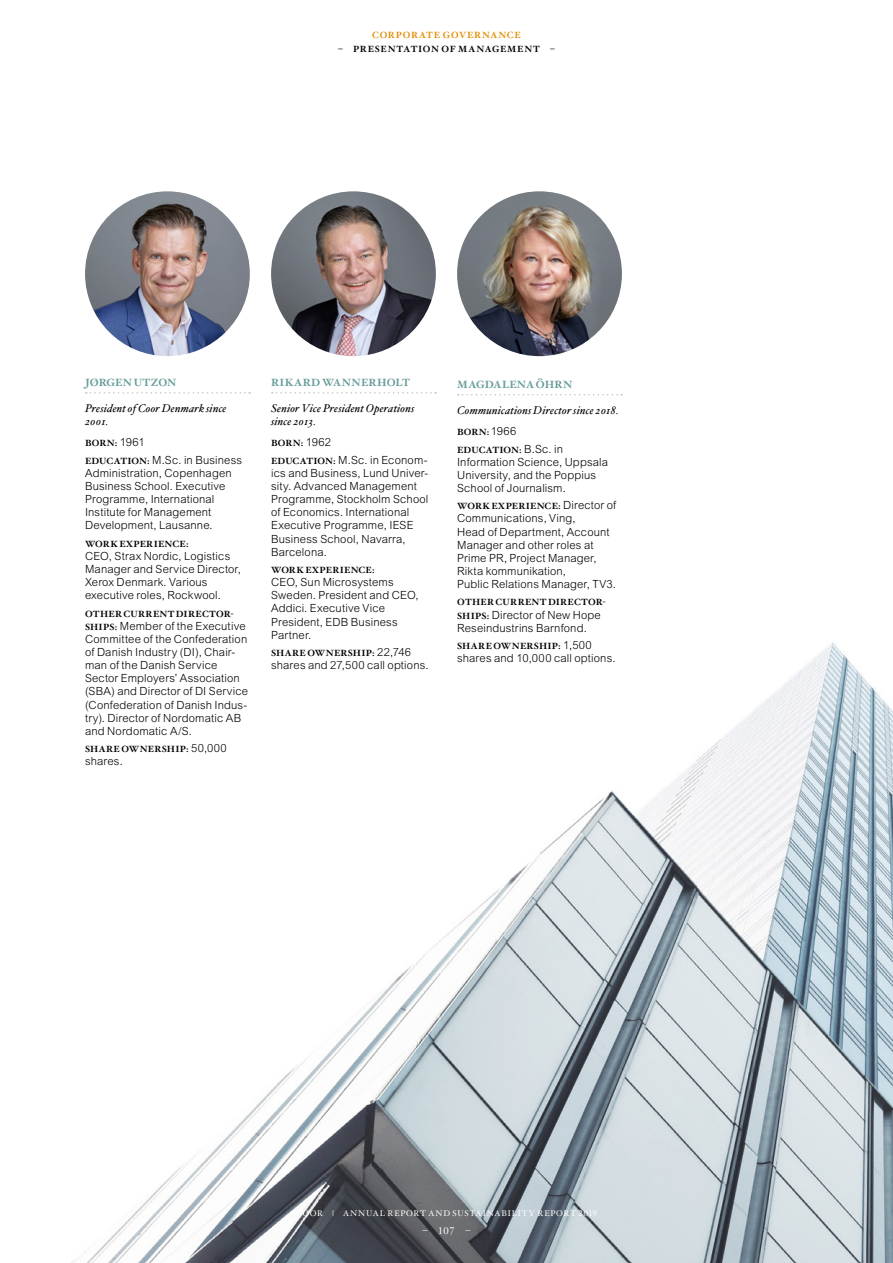
<style>
.page{position:relative;width:893px;height:1263px;background:#fff}
.page>*{position:absolute;margin:0;border:0;box-sizing:border-box;transform-origin:0 0}
.Styrelsebröd{font:300 11.25px/13.2px "Arial MT Std";letter-spacing:.015em;color:#000}
.Styrelsefunktion{font:italic 11.25px/13.2px "Hoefler Txt";letter-spacing:.02em;color:#000}
.Styrelsenamn{font:700 10.5px "Hoefler Txt";letter-spacing:.045em;color:#639b98}
.Styrelsenamn-2{font:700 10.5px "Hoefler Txt";letter-spacing:.02em;color:#639b98}
.Styrelsenamn-3{font:700 10.5px "Hoefler Txt";color:#639b98}
.Sidfot{font:9.75px "Hoefler Txt";color:#fff}
.Styrelsebröd-2{font:700 9px "Hoefler Txt";letter-spacing:.025em;color:#000}
.Översikt_-_Avsnitt{font:700 9px "Hoefler Txt";letter-spacing:.085em;color:#000}
.Översikt_-_Avsnitt-2{font:700 9px "Hoefler Txt";letter-spacing:.08em;color:#e28e04}
.Styrelsebröd-3{font:700 9px "Hoefler Txt";color:#000}
.Sidfot-2{font:8.25px "Hoefler Txt";letter-spacing:.085em;color:#fff}
.s1{font-family:"Arial MT Std";font-weight:300;font-size:11.25px}
.s2{font-family:"Hoefler Txt";font-weight:700;font-size:9px}
</style>
<div class="page">
<img style="left:71px;top:222px;width:822px;height:1041px">
<img style="left:85px;top:191px;width:165px;height:165px;border-radius:82px">
<svg style="left:86px;top:392px;width:164px;height:2px"></svg>
<img style="left:457px;top:191px;width:165px;height:165px;border-radius:82px">
<svg style="left:458px;top:394px;width:164px;height:1px"></svg>
<img style="left:271px;top:191px;width:165px;height:165px;border-radius:82px">
<svg style="left:272px;top:392px;width:164px;height:2px"></svg>
<p class="Översikt_-_Avsnitt-2" style="left:372px;top:28px;width:150px">CORPORATE GOVERNANCE</p>
<p class="Översikt_-_Avsnitt" style="left:338px;top:42px;width:219px">– PRESENTATION OF MANAGEMENT –</p>
<p class="Styrelsenamn-3" style="left:85px;top:374px;width:93px">JØRGEN UTZON</p>
<p class="Styrelsefunktion" style="left:85px;top:401px;width:143px">President of Coor Denmark since<br>2001.</p>
<p class="Styrelsebröd-2" style="left:85px;top:436px;width:61px">BORN: <span class="s1">1961</span></p>
<p class="Styrelsebröd" style="left:85px;top:453px;width:159px"><span class="s2">EDUCATION:</span> M.Sc. in Business<br>Administration, Copenhagen<br>Business School. Executive<br>Programme, International<br>Institute for Management<br>Development, Lausanne.</p>
<p class="Styrelsebröd-2" style="left:85px;top:537px;width:105px">WORK EXPERIENCE:</p>
<p class="Styrelsebröd" style="left:85px;top:549px;width:157px">CEO, Strax Nordic, Logistics<br>Manager and Service Director,<br>Xerox Denmark. Various executive roles, Rockwool.</p>
<p class="Styrelsebröd-2" style="left:85px;top:607px;width:150px">OTHER CURRENT DIRECTOR-</p>
<p class="Styrelsebröd" style="left:85px;top:619px;width:165px"><span class="s2">SHIPS:</span> Member of the Executive<br>Committee of the Confederation of Danish Industry (DI), Chair&shy;man of the Danish Service<br>Sector Employers’ Association (SBA) and Director of DI Service (Confederation of Danish Indus&shy;try). Director of Nordomatic AB and Nordomatic A/S.</p>
<p class="Styrelsebröd-2" style="left:85px;top:742px;width:143px">SHARE OWNERSHIP: <span class="s1">50,000</span></p>
<p class="Styrelsebröd" style="left:85px;top:755px;width:39px">shares.</p>
<p class="Styrelsenamn" style="left:271px;top:374px;width:140px">RIKARD WANNERHOLT</p>
<p class="Styrelsefunktion" style="left:271px;top:401px;width:145px">Senior Vice President Operations since 2013.</p>
<p class="Styrelsebröd-2" style="left:271px;top:436px;width:62px">BORN: <span class="s1">1962</span></p>
<p class="Styrelsebröd" style="left:271px;top:453px;width:159px"><span class="s2">EDUCATION:</span> M.Sc. in Econom&shy;ics and Business, Lund Univer&shy;sity. Advanced Management<br>Programme, Stockholm School of Economics. International<br>Executive Programme, IESE<br>Business School, Navarra,<br>Barcelona.</p>
<p class="Styrelsebröd-2" style="left:271px;top:563px;width:105px">WORK EXPERIENCE:</p>
<p class="Styrelsebröd" style="left:271px;top:575px;width:149px">CEO, Sun Microsystems<br>Sweden. President and CEO,<br>Addici. Executive Vice<br>President, EDB Business<br>Partner.</p>
<p class="Styrelsebröd-2" style="left:271px;top:646px;width:142px">SHARE OWNERSHIP: <span class="s1">22,746</span></p>
<p class="Styrelsebröd" style="left:271px;top:658px;width:159px">shares and 27,500 call options.</p>
<p class="Styrelsenamn-2" style="left:457px;top:376px;width:117px">MAGDALENA ÖHRN</p>
<p class="Styrelsefunktion" style="left:457px;top:403px;width:163px">Communications Director since 2018.</p>
<p class="Styrelsebröd-2" style="left:457px;top:425px;width:61px">BORN: <span class="s1">1966</span></p>
<p class="Styrelsebröd-3" style="left:457px;top:443px;width:107px">EDUCATION: <span class="s1">B.Sc. in</span></p>
<p class="Styrelsebröd" style="left:457px;top:455px;width:153px">Information Science, Uppsala<br>University, and the Poppius<br>School of Journalism.</p>
<p class="Styrelsebröd-2" style="left:457px;top:499px;width:161px">WORK EXPERIENCE: <span class="s1">Director of</span></p>
<p class="Styrelsebröd" style="left:457px;top:512px;width:160px">Communications, Ving,<br>Head of Department, Account<br>Manager and other roles at<br>Prime PR, Project Manager,<br>Rikta kommunikation,<br>Public Relations Manager, TV3.</p>
<p class="Styrelsebröd-2" style="left:457px;top:595px;width:150px">OTHER CURRENT DIRECTOR-</p>
<p class="Styrelsebröd" style="left:457px;top:608px;width:145px"><span class="s2">SHIPS:</span> Director of New Hope<br>Reseindustrins Barnfond.</p>
<p class="Styrelsebröd-2" style="left:457px;top:639px;width:136px">SHARE OWNERSHIP: <span class="s1">1,500</span></p>
<p class="Styrelsebröd" style="left:457px;top:652px;width:160px">shares and 10,000 call options.</p>
<p class="Sidfot-2" style="left:296px;top:1207px;width:303px">COOR | ANNUAL REPORT AND SUSTAINABILITY REPORT 2019</p>
<p class="Sidfot" style="left:422px;top:1223px;width:50px">– 107 –</p>
</div>
